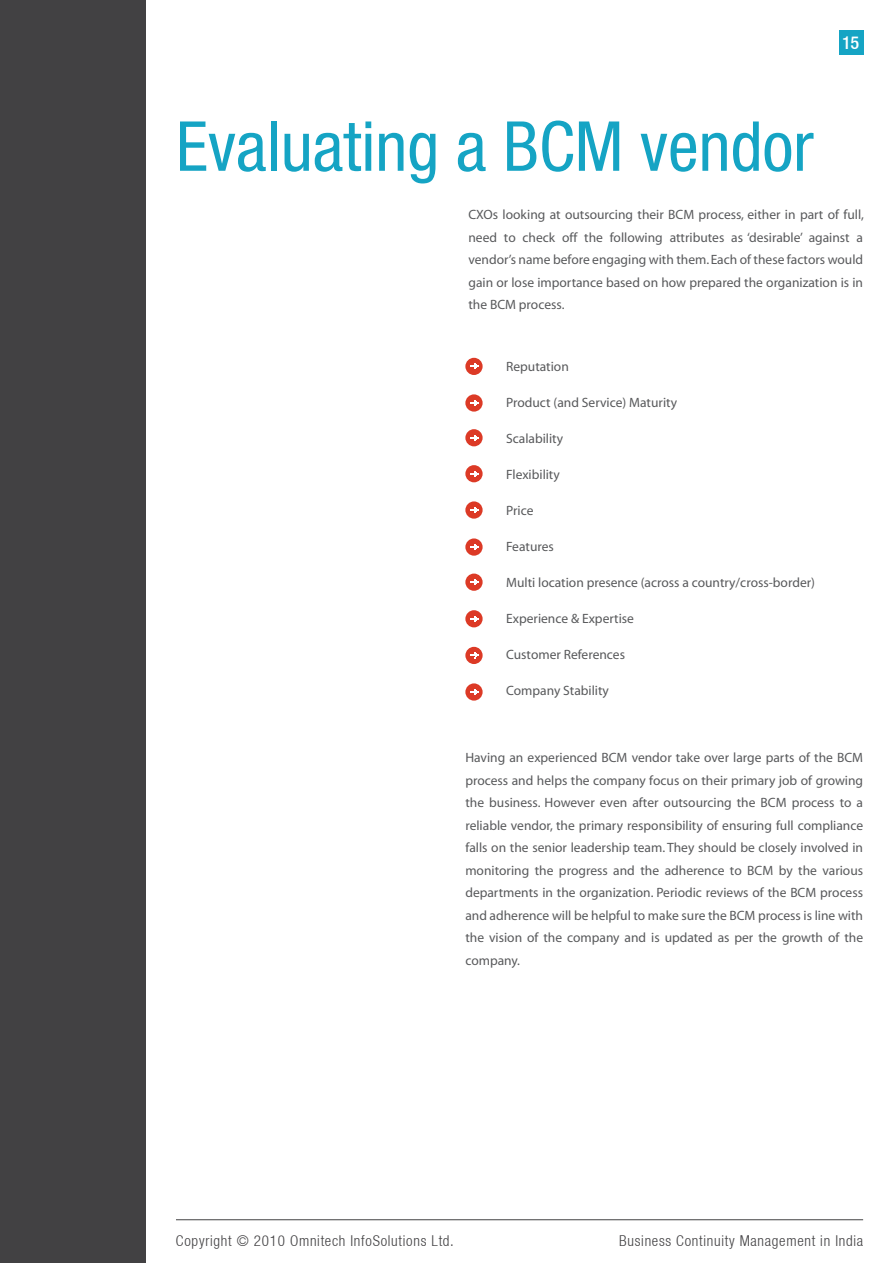
<style>
.page{position:relative;width:894px;height:1263px;background:#fff}
.page>*{position:absolute;margin:0;border:0;box-sizing:border-box;transform-origin:0 0}
.t1{font:69px "Heavenetica Cond 5 SH";color:#15a4c4}
.t2{font:18px "Heavenetica Cond 6 Med SH";color:#fff}
.t3{font:15px "Heavenetica Cond 4 Lt SH";letter-spacing:.05em;color:#424143}
.t4{font:13.5px/22.5px "Myriad";color:#58595b;text-align:justify}
</style>
<div class="page">
<div style="left:0;top:1px;width:146px;height:1262px;background:#424143"></div>
<hr style="left:176px;top:1219px;width:687px;height:1px;background:#424143">
<div style="left:838px;top:31px;width:25px;height:24px;background:#15a4c4"></div>
<div style="left:465px;top:538px;width:17px;height:18px;background:#dc3a26;border-radius:50%"></div>
<svg style="left:470px;top:544px;width:8px;height:6px"></svg>
<div style="left:465px;top:574px;width:17px;height:17px;background:#dc3a26;border-radius:50%"></div>
<svg style="left:470px;top:579px;width:8px;height:6px"></svg>
<div style="left:465px;top:610px;width:17px;height:17px;background:#dc3a26;border-radius:50%"></div>
<svg style="left:470px;top:616px;width:8px;height:5px"></svg>
<div style="left:465px;top:647px;width:17px;height:17px;background:#dc3a26;border-radius:50%"></div>
<svg style="left:470px;top:653px;width:8px;height:5px"></svg>
<div style="left:465px;top:683px;width:17px;height:18px;background:#dc3a26;border-radius:50%"></div>
<svg style="left:470px;top:689px;width:8px;height:6px"></svg>
<div style="left:465px;top:358px;width:17px;height:17px;background:#dc3a26;border-radius:50%"></div>
<svg style="left:470px;top:364px;width:8px;height:5px"></svg>
<div style="left:465px;top:394px;width:17px;height:18px;background:#dc3a26;border-radius:50%"></div>
<svg style="left:470px;top:400px;width:8px;height:6px"></svg>
<div style="left:465px;top:429px;width:17px;height:17px;background:#dc3a26;border-radius:50%"></div>
<svg style="left:470px;top:435px;width:8px;height:5px"></svg>
<div style="left:465px;top:465px;width:17px;height:17px;background:#dc3a26;border-radius:50%"></div>
<svg style="left:470px;top:471px;width:8px;height:5px"></svg>
<div style="left:465px;top:501px;width:17px;height:18px;background:#dc3a26;border-radius:50%"></div>
<svg style="left:470px;top:507px;width:8px;height:6px"></svg>
<h1 class="t1" style="left:176px;top:102px;width:639px">Evaluating a BCM vendor</h1>
<h2 class="t2" style="left:842px;top:31px;width:19px">15</h2>
<p class="t4" style="left:468px;top:204px;width:397px">CXOs looking at outsourcing their BCM process, either in part of full, need to check off the following attributes as ‘desirable’ against a vendor’s name before engaging with them. Each of these factors would gain or lose importance based on how prepared the organization is in the BCM process.</p>
<p class="t4" style="left:506px;top:356px;width:64px">Reputation</p>
<p class="t4" style="left:506px;top:392px;width:172px">Product (and Service) Maturity</p>
<p class="t4" style="left:506px;top:428px;width:58px">Scalability</p>
<p class="t4" style="left:506px;top:464px;width:55px">Flexibility</p>
<p class="t4" style="left:506px;top:500px;width:29px">Price</p>
<p class="t4" style="left:506px;top:536px;width:49px">Features</p>
<p class="t4" style="left:506px;top:572px;width:310px">Multi location presence (across a country/cross-border)</p>
<p class="t4" style="left:506px;top:608px;width:129px">Experience &amp; Expertise</p>
<p class="t4" style="left:506px;top:644px;width:120px">Customer References</p>
<p class="t4" style="left:506px;top:680px;width:104px">Company Stability</p>
<p class="t4" style="left:465px;top:747px;width:399px">Having an experienced BCM vendor take over large parts of the BCM process and helps the company focus on their primary job of growing the business. However even after outsourcing the BCM process to a reliable vendor, the primary responsibility of ensuring full compliance falls on the senior leadership team. They should be closely involved in monitoring the progress and the adherence to BCM by the various departments in the organization. Periodic reviews of the BCM process and adherence will be helpful to make sure the BCM process is line with the vision of the company and is updated as per the growth of the company.</p>
<p class="t3" style="left:176px;top:1231px;width:279px">Copyright © 2010 Omnitech InfoSolutions Ltd.</p>
<p class="t3" style="left:619px;top:1231px;width:245px">Business Continuity Management in India</p>
</div>
